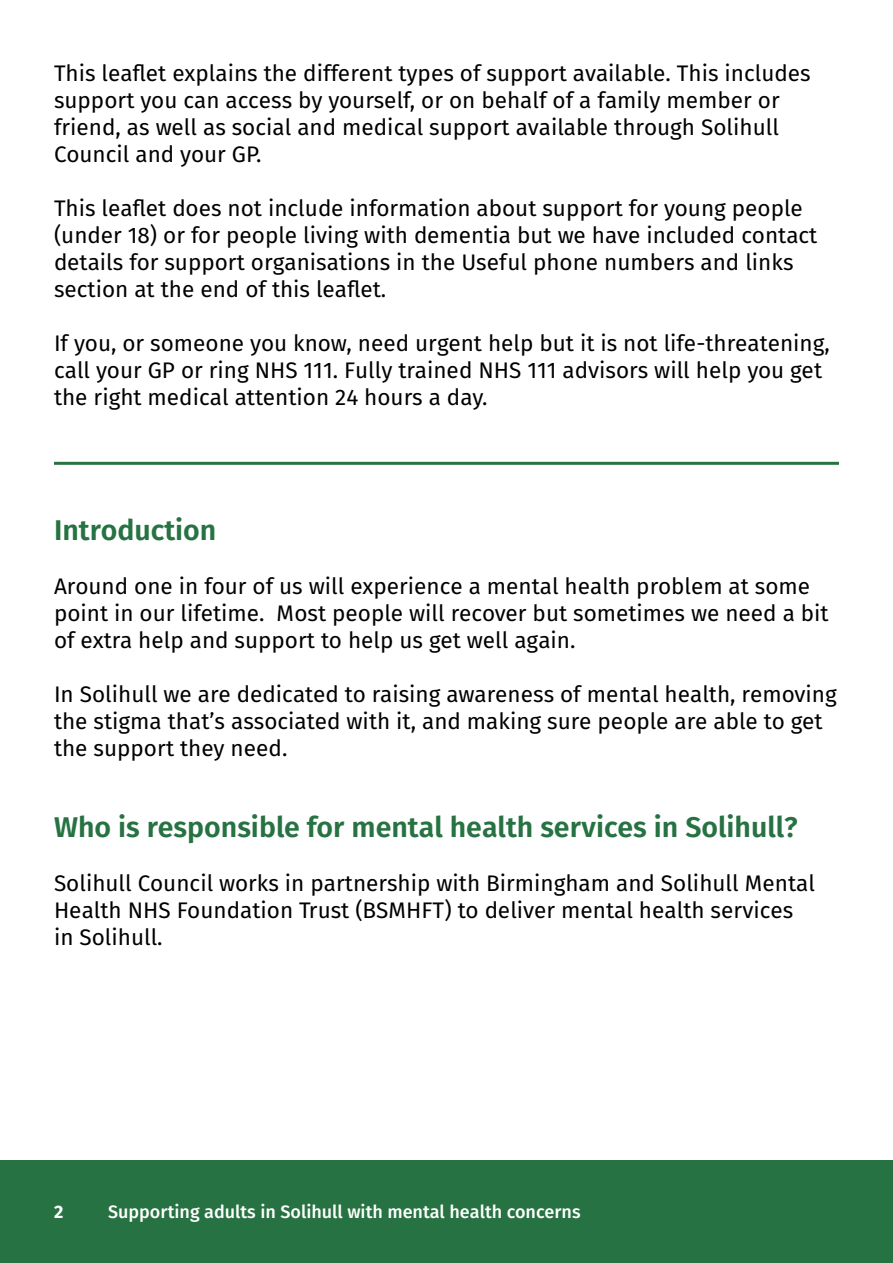
<style>
.page{position:relative;width:893px;height:1263px;background:#fff}
.page>*{position:absolute;margin:0;border:0;box-sizing:border-box;transform-origin:0 0}
.t1{font:600 28.5px "Fira Sans";color:#277242}
.t2{font:22.5px/27px "Fira Sans";color:#000}
.t3{font:500 18px "Fira Sans";color:#fff}
.t4{font:700 18px "Fira Sans";color:#fff}
</style>
<div class="page">
<div style="left:0;top:1160px;width:893px;height:103px;background:#277242"></div>
<hr style="left:54px;top:462px;width:785px;height:3px;background:#277242">
<p class="t2" style="left:54px;top:60px;width:758px">This leaflet explains the different types of support available. This includes support you can access by yourself, or on behalf of a family member or friend, as well as social and medical support available through Solihull Council and your GP.</p>
<p class="t2" style="left:54px;top:195px;width:765px">This leaflet does not include information about support for young people (under 18) or for people living with dementia but we have included contact details for support organisations in the Useful phone numbers and links section at the end of this leaflet.</p>
<p class="t2" style="left:54px;top:330px;width:777px">If you, or someone you know, need urgent help but it is not life-threatening, call your GP or ring NHS 111. Fully trained NHS 111 advisors will help you get the right medical attention 24 hours a day.</p>
<p class="t1" style="left:54px;top:510px;width:164px">Introduction</p>
<p class="t2" style="left:54px;top:573px;width:776px">Around one in four of us will experience a mental health problem at some point in our lifetime. Most people will recover but sometimes we need a bit of extra help and support to help us get well again.</p>
<p class="t2" style="left:54px;top:681px;width:784px">In Solihull we are dedicated to raising awareness of mental health, removing the stigma that’s associated with it, and making sure people are able to get the support they need.</p>
<p class="t1" style="left:54px;top:807px;width:745px">Who is responsible for mental health services in Solihull?</p>
<p class="t2" style="left:54px;top:870px;width:763px">Solihull Council works in partnership with Birmingham and Solihull Mental<br>Health NHS Foundation Trust (BSMHFT) to deliver mental health services in Solihull.</p>
<p class="t4" style="left:54px;top:1199px;width:11px">2</p>
<p class="t3" style="left:108px;top:1199px;width:474px">Supporting adults in Solihull with mental health concerns</p>
</div>
